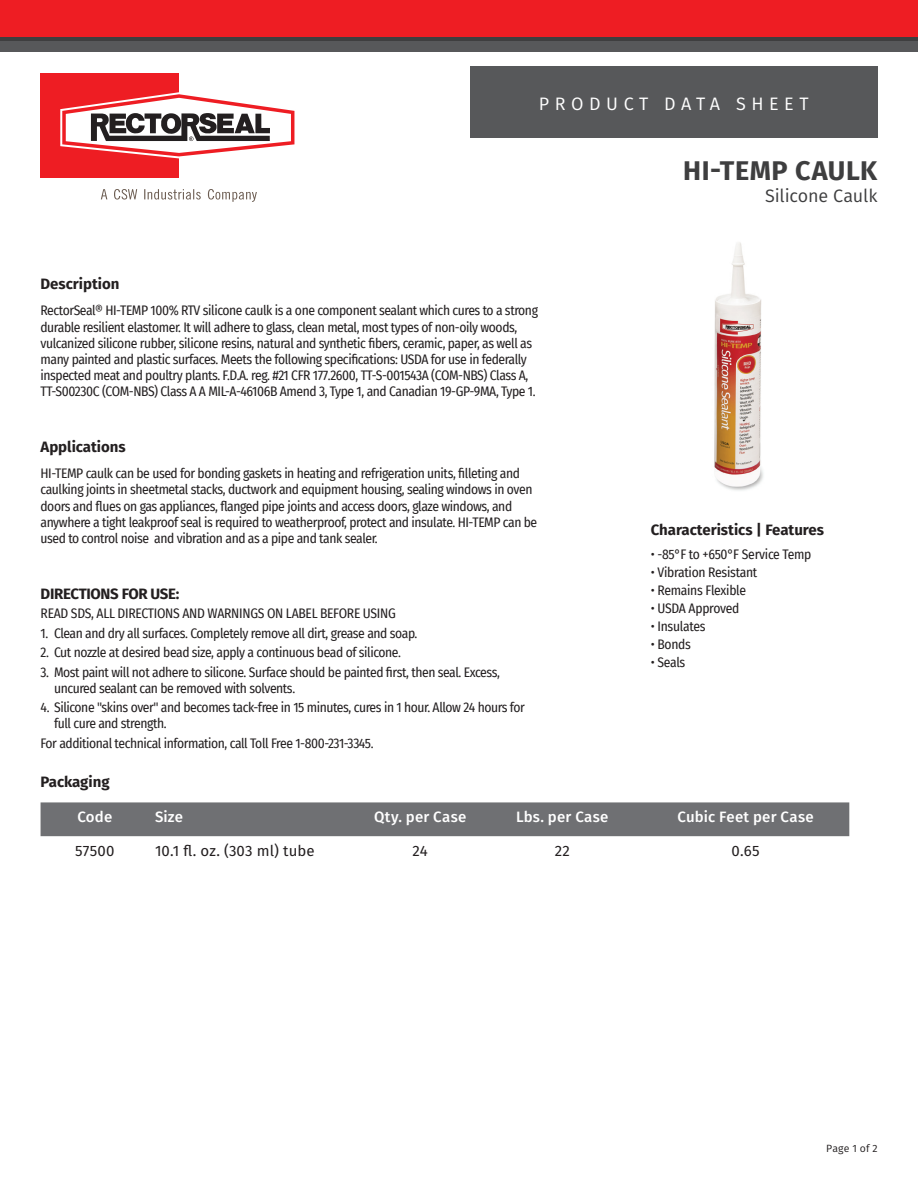
<style>
.page{position:relative;width:918px;height:1188px;background:#fff}
.page>*{position:absolute;margin:0;border:0;box-sizing:border-box;transform-origin:0 0}
.t1{font:700 27px "Fira Sans";letter-spacing:.02em;color:#3e3e3f}
.t2{font:18px "Fira Sans";letter-spacing:.31em;color:#fff}
.t3{font:18px "Fira Sans";letter-spacing:-.01em;color:#3e3e3f}
.t4{font:700 15px "Fira Sans";color:#231f20}
.Body_copy_center-_fo{font:500 15px "Fira Sans";letter-spacing:.015em;color:#fff}
.Body_copy_center-_fo-2{font:15px "Fira Sans";letter-spacing:.01em;color:#231f20}
.t5{font:700 15px "Fira Sans";letter-spacing:-.02em;color:#231f20}
.Body{font:13.5px/16.2px "Fira Sans Condensed";letter-spacing:-.03em;color:#231f20}
.t6{font:10.5px "Fira Sans";letter-spacing:.02em;color:#231f20}
</style>
<div class="page">
<div style="left:470px;top:66px;width:408px;height:71px;background:#57585a"></div>
<div style="left:0;top:40px;width:918px;height:12px;background:#57585a"></div>
<div style="left:0;top:0;width:918px;height:40px;background:#ee1d23"></div>
<hr style="left:0;top:38px;width:918px;height:3px;background:#3e3e3f">
<div style="left:40px;top:73px;width:139px;height:105px;background:#ee1d23"></div>
<svg style="left:60px;top:92px;width:235px;height:66px"></svg>
<svg style="left:101px;top:189px;width:156px;height:13px"></svg>
<img style="left:714px;top:242px;width:49px;height:249px">
<div style="left:41px;top:802px;width:808px;height:34px;background:#6f7073"></div>
<h2 class="t2" style="left:539px;top:91px;width:271px">PRODUCT DATA SHEET</h2>
<p class="t4" style="left:40px;top:271px;width:81px">Description</p>
<p class="Body" style="left:40px;top:302px;width:499px">RectorSeal® HI-TEMP 100% RTV silicone caulk is a one component sealant which cures to a strong durable resilient elastomer. It will adhere to glass, clean metal, most types of non-oily woods, vulcanized silicone rubber, silicone resins, natural and synthetic fibers, ceramic, paper, as well as many painted and plastic surfaces. Meets the following specifications: USDA for use in federally inspected meat and poultry plants. F.D.A. reg. #21 CFR 177.2600, TT-S-001543A (COM-NBS) Class A, TT-S00230C (COM-NBS) Class A A MIL-A-46106B Amend 3, Type 1, and Canadian 19-GP-9MA, Type 1.</p>
<p class="t4" style="left:40px;top:434px;width:87px">Applications</p>
<p class="Body" style="left:40px;top:465px;width:498px">HI-TEMP caulk can be used for bonding gaskets in heating and refrigeration units, filleting and caulking joints in sheetmetal stacks, ductwork and equipment housing, sealing windows in oven doors and flues on gas appliances, flanged pipe joints and access doors, glaze windows, and anywhere a tight leakproof seal is required to weatherproof, protect and insulate. HI-TEMP can be used to control noise and vibration and as a pipe and tank sealer.</p>
<p class="t5" style="left:41px;top:581px;width:140px">DIRECTIONS FOR USE:</p>
<p class="Body" style="left:41px;top:605px;width:357px">READ SDS, ALL DIRECTIONS AND WARNINGS ON LABEL BEFORE USING</p>
<p class="Body" style="left:41px;top:624px;width:378px">1. Clean and dry all surfaces. Completely remove all dirt, grease and soap.</p>
<p class="Body" style="left:41px;top:644px;width:362px">2. Cut nozzle at desired bead size, apply a continuous bead of silicone.</p>
<p class="Body" style="left:54px;top:663px;width:447px;text-indent:-13px">3. Most paint will not adhere to silicone. Surface should be painted first, then seal. Excess, uncured sealant can be removed with solvents.</p>
<p class="Body" style="left:54px;top:699px;width:472px;text-indent:-13px">4. Silicone "skins over" and becomes tack-free in 15 minutes, cures in 1 hour. Allow 24 hours for full cure and strength.</p>
<p class="Body" style="left:41px;top:735px;width:335px">For additional technical information, call Toll Free 1-800-231-3345.</p>
<p class="t4" style="left:41px;top:769px;width:71px">Packaging</p>
<h1 class="t1" style="left:683px;top:148px;width:196px">HI-TEMP CAULK</h1>
<h2 class="t3" style="left:765px;top:182px;width:114px">Silicone Caulk</h2>
<p class="t4" style="left:651px;top:517px;width:175px">Characteristics | Features</p>
<p class="Body" style="left:651px;top:546px;width:162px">• -85°F to +650°F Service Temp</p>
<p class="Body" style="left:651px;top:564px;width:108px">• Vibration Resistant</p>
<p class="Body" style="left:651px;top:582px;width:97px">• Remains Flexible</p>
<p class="Body" style="left:651px;top:600px;width:90px">• USDA Approved</p>
<p class="Body" style="left:651px;top:618px;width:56px">• Insulates</p>
<p class="Body" style="left:651px;top:636px;width:42px">• Bonds</p>
<p class="Body" style="left:651px;top:654px;width:36px">• Seals</p>
<p class="Body_copy_center-_fo" style="left:77px;top:805px;width:36px">Code</p>
<p class="Body_copy_center-_fo" style="left:155px;top:805px;width:29px">Size</p>
<p class="Body_copy_center-_fo" style="left:374px;top:805px;width:94px">Qty. per Case</p>
<p class="Body_copy_center-_fo" style="left:516px;top:805px;width:94px">Lbs. per Case</p>
<p class="Body_copy_center-_fo" style="left:677px;top:805px;width:138px">Cubic Feet per Case</p>
<p class="Body_copy_center-_fo-2" style="left:75px;top:840px;width:41px">57500</p>
<p class="Body_copy_center-_fo-2" style="left:155px;top:840px;width:161px">10.1 fl. oz. (303 ml) tube</p>
<p class="Body_copy_center-_fo-2" style="left:413px;top:840px;width:17px">24</p>
<p class="Body_copy_center-_fo-2" style="left:555px;top:840px;width:17px">22</p>
<p class="Body_copy_center-_fo-2" style="left:732px;top:840px;width:29px">0.65</p>
<p class="t6" style="left:826px;top:1141px;width:53px">Page 1 of 2</p>
</div>
